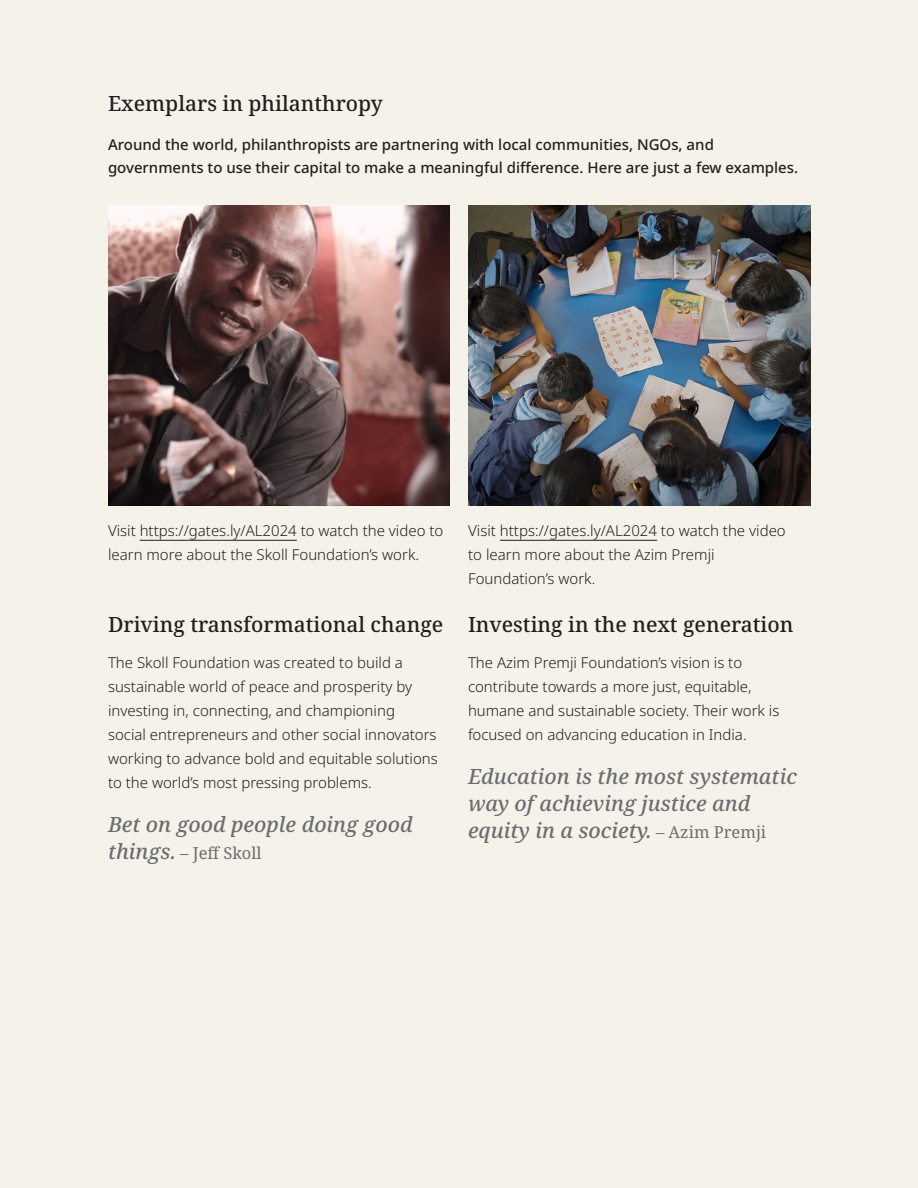
<style>
.page{position:relative;width:918px;height:1188px;background:#f5f2e9}
.page>*{position:absolute;margin:0;border:0;box-sizing:border-box;transform-origin:0 0}
.Pullquote_02{font:italic 500 21px/27px "Noto Serif";color:#6c6d70}
.Exemplar_Title{font:500 21px "Noto Serif";color:#231f20}
.Header_02{font:500 21px "Noto Serif";color:#231f20}
.Pullquote_02-2{font:16.5px "Noto Serif";color:#6c6d70}
.Body_Copy{font:300 15px/24px "Noto Sans";color:#231f20}
.Intro_paragraph{font:500 15px/22.5px "Noto Sans";color:#231f20}
.s1{font-weight:500;font-style:italic;font-size:21px}
.s2{font-weight:400;font-style:normal;font-size:16.5px}
</style>
<div class="page">
<img style="left:468px;top:205px;width:342px;height:300px">
<hr style="left:500px;top:540px;width:157px;height:1px;background:#231f20">
<hr style="left:140px;top:540px;width:157px;height:1px;background:#231f20">
<img style="left:108px;top:206px;width:342px;height:299px">
<p class="Header_02" style="left:108px;top:89px;width:276px">Exemplars in philanthropy</p>
<p class="Intro_paragraph" style="left:108px;top:134px;width:692px">Around the world, philanthropists are partnering with local communities, NGOs, and governments to use their capital to make a meaningful difference. Here are just a few examples.</p>
<p class="Body_Copy" style="left:108px;top:519px;width:337px">Visit https://gates.ly/AL2024 to watch the video to learn more about the Skoll Foundation’s work.</p>
<p class="Exemplar_Title" style="left:108px;top:610px;width:337px">Driving transformational change</p>
<p class="Body_Copy" style="left:108px;top:651px;width:331px">The Skoll Foundation was created to build a sustainable world of peace and prosperity by investing in, connecting, and championing<br>social entrepreneurs and other social innovators working to advance bold and equitable solutions to the world’s most pressing problems.</p>
<p class="Pullquote_02" style="left:108px;top:811px;width:306px">Bet on good people doing good</p>
<p class="Pullquote_02-2" style="left:108px;top:841px;width:155px"><span class="s1">things.</span> – Jeff Skoll</p>
<p class="Body_Copy" style="left:468px;top:519px;width:319px">Visit https://gates.ly/AL2024 to watch the video to learn more about the Azim Premji<br>Foundation’s work.</p>
<p class="Exemplar_Title" style="left:468px;top:610px;width:327px">Investing in the next generation</p>
<p class="Body_Copy" style="left:468px;top:651px;width:313px">The Azim Premji Foundation’s vision is to contribute towards a more just, equitable, humane and sustainable society. Their work is focused on advancing education in India.</p>
<p class="Pullquote_02" style="left:468px;top:763px;width:330px">Education is the most systematic way of achieving justice and equity in a society. <span class="s2">– Azim Premji</span></p>
</div>
